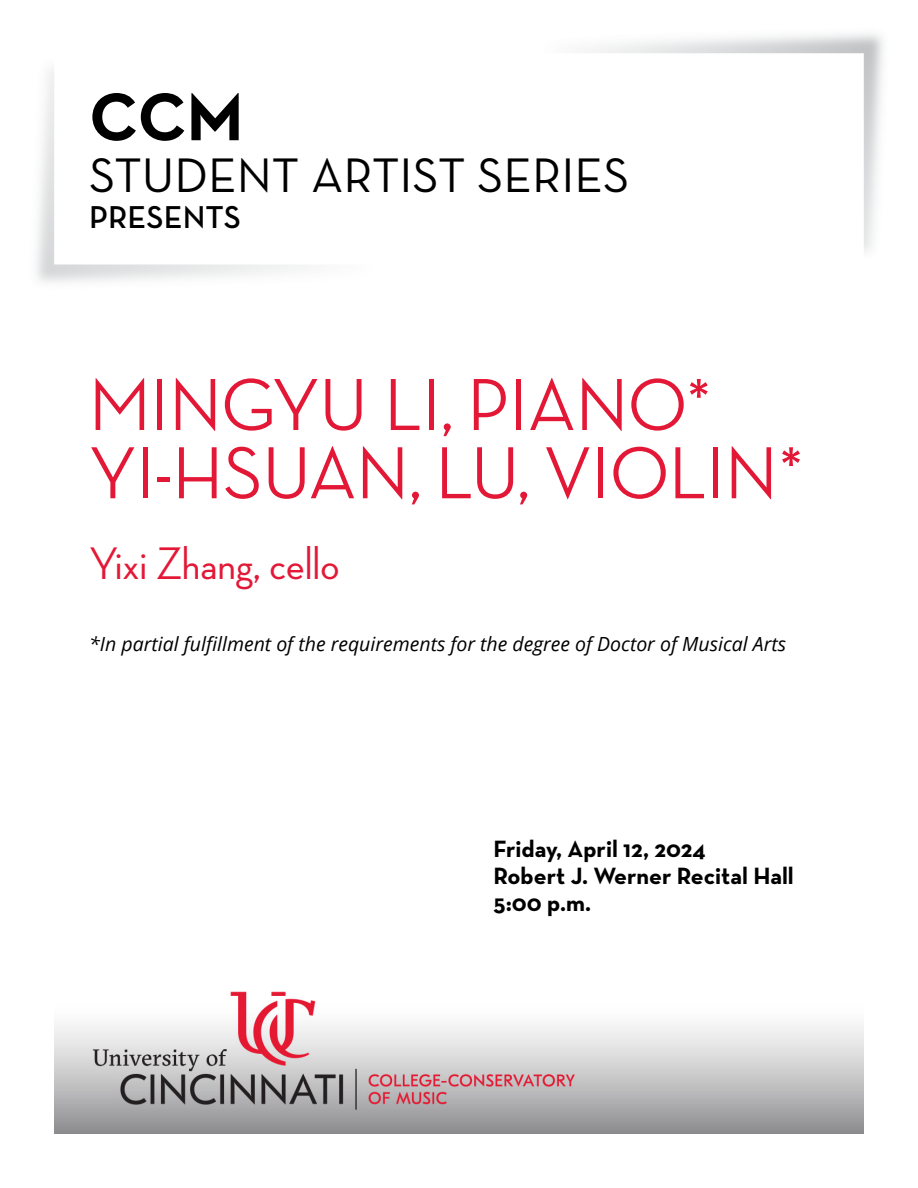
<style>
.page{position:relative;width:918px;height:1188px;background:#fff}
.page>*{position:absolute;margin:0;border:0;box-sizing:border-box;transform-origin:0 0}
.Concert_Title__H1{font:500 75px "Neutra Disp";color:#e31837}
.Page_Intro__H1{font:700 68.7px "Neutra Text";color:#000}
.Page_Intro__H1-2{font:49.35px "Neutra Text";color:#000}
.Musician_Conductor__H2{font:500 46.5px "Neutra Disp";color:#e31837}
.Page_Intro__H1-3{font:600 32.25px "Neutra Text";color:#000}
.Date_Venue_Time__H3{font:700 24px "Neutra Text";color:#000}
.In_partial_fulfillment_of__H2{font:italic 19.5px "Open Sans";color:#000}
</style>
<div class="page">
<img style="left:54px;top:991px;width:810px;height:143px">
<img style="left:589px;top:34px;width:294px;height:218px">
<h1 class="Page_Intro__H1" style="left:89px;top:74px;width:156px">CCM</h1>
<h1 class="Page_Intro__H1-2" style="left:89px;top:145px;width:542px">STUDENT ARTIST SERIES</h1>
<h1 class="Page_Intro__H1-3" style="left:89px;top:197px;width:153px">PRESENTS</h1>
<h1 class="Concert_Title__H1" style="left:89px;top:363px;width:625px">MINGYU LI, PIANO*</h1>
<h1 class="Concert_Title__H1" style="left:89px;top:432px;width:717px">YI-HSUAN, LU, VIOLIN*</h1>
<h2 class="Musician_Conductor__H2" style="left:89px;top:537px;width:252px">Yixi Zhang, cello</h2>
<h2 class="In_partial_fulfillment_of__H2" style="left:89px;top:630px;width:698px">*In partial fulfillment of the requirements for the degree of Doctor of Musical Arts</h2>
<h3 class="Date_Venue_Time__H3" style="left:494px;top:834px;width:214px">Friday, April 12, 2024</h3>
<h3 class="Date_Venue_Time__H3" style="left:494px;top:861px;width:302px">Robert J. Werner Recital Hall</h3>
<h3 class="Date_Venue_Time__H3" style="left:494px;top:888px;width:99px">5:00 p.m.</h3>
</div>
